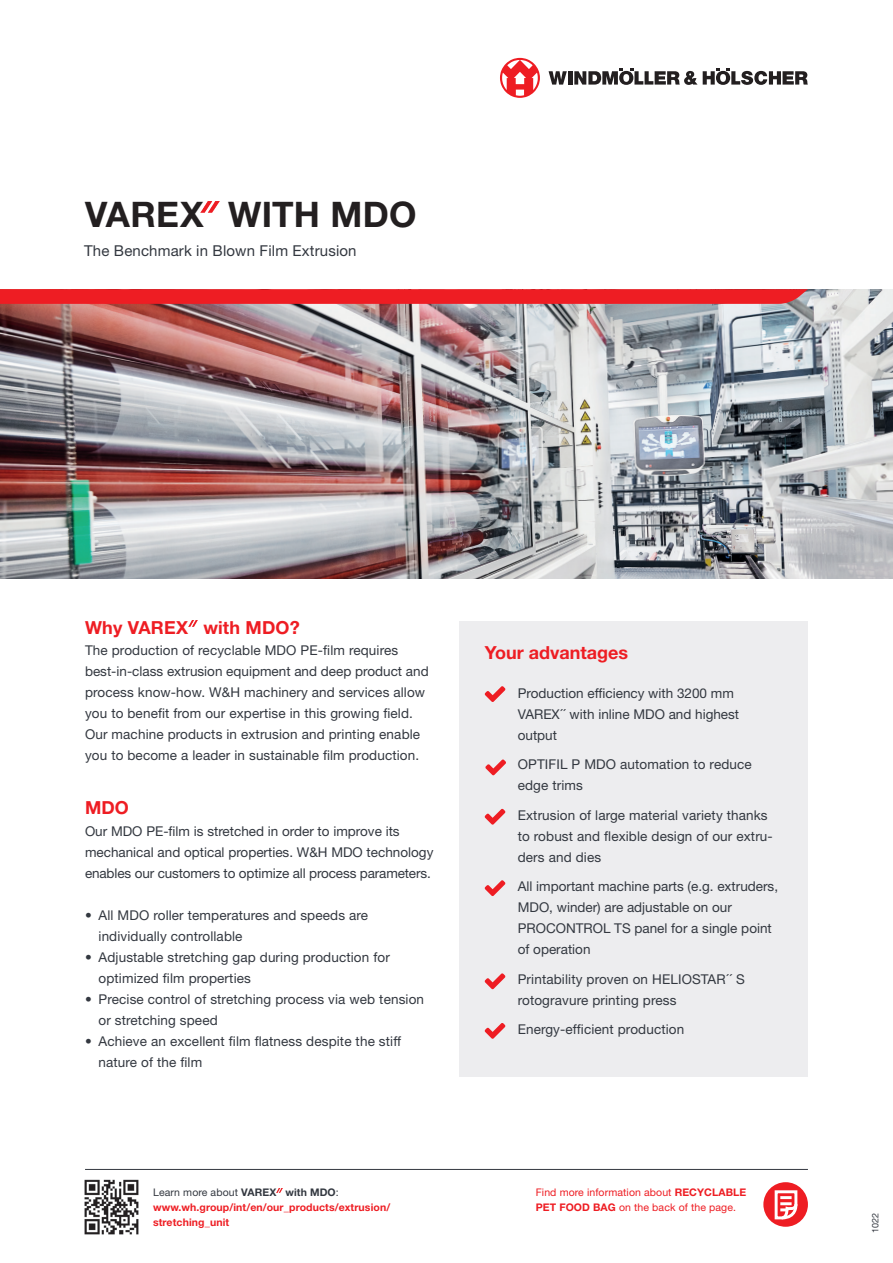
<style>
.page{position:relative;width:893px;height:1263px;background:#fff}
.page>*{position:absolute;margin:0;border:0;box-sizing:border-box;transform-origin:0 0}
.t1{font:700 35.25px "Helvetica Neue LT Std";letter-spacing:.01em;color:#231f20}
.t2{font:700 18px "Helvetica Neue LT Std";color:#ee1d23}
.t3{font:15px "Helvetica Neue LT Std";letter-spacing:.01em;color:#333840}
.t4{font:13.5px/21px "Helvetica Neue LT Std";letter-spacing:.01em;color:#333840}
.t5{font:700 10.5px/15px "Helvetica Neue LT Std";letter-spacing:.01em;color:#ee1d23}
.t6{font:10.5px/15px "Helvetica Neue LT Std";letter-spacing:.01em;color:#ee1d23}
.t7{font:9px "Helvetica Neue LT Std";color:#333840}
.s1{font-weight:400;color:#333840}
.s2{color:#333840}
.s3{font-weight:700}
</style>
<div class="page">
<img style="left:0;top:289px;width:893px;height:289px">
<div style="left:763px;top:1182px;width:45px;height:45px;background:#ee1d23;border-radius:50%"></div>
<svg style="left:774px;top:1190px;width:24px;height:30px"></svg>
<svg style="left:549px;top:71px;width:18px;height:14px"></svg>
<hr style="left:568px;top:71px;width:4px;height:14px;background:#231f20">
<svg style="left:703px;top:68px;width:105px;height:17px"></svg>
<svg style="left:574px;top:68px;width:123px;height:17px"></svg>
<svg style="left:500px;top:58px;width:40px;height:40px"></svg>
<div style="left:459px;top:621px;width:349px;height:455px;background:#ededef"></div>
<svg style="left:485px;top:686px;width:20px;height:16px"></svg>
<svg style="left:188px;top:621px;width:10px;height:5px"></svg>
<svg style="left:277px;top:1189px;width:5px;height:3px"></svg>
<hr style="left:85px;top:1169px;width:723px;height:1px;background:#333840">
<svg style="left:0;top:289px;width:808px;height:15px;background:#eb2126"></svg>
<svg style="left:485px;top:973px;width:20px;height:16px"></svg>
<svg style="left:485px;top:809px;width:20px;height:16px"></svg>
<img style="left:201px;top:202px;width:18px;height:11px">
<svg style="left:485px;top:1023px;width:20px;height:16px"></svg>
<svg style="left:485px;top:880px;width:20px;height:16px"></svg>
<svg style="left:485px;top:759px;width:21px;height:16px"></svg>
<img style="left:84px;top:1179px;width:55px;height:56px">
<h1 class="t1" style="left:85px;top:193px;width:333px">VAREX WITH MDO</h1>
<p class="t3" style="left:84px;top:241px;width:274px">The Benchmark in Blown Film Extrusion</p>
<h2 class="t2" style="left:85px;top:616px;width:216px">Why VAREX with MDO?</h2>
<p class="t4" style="left:85px;top:639px;width:345px">The production of recyclable MDO PE-film requires best-in-class extrusion equipment and deep product and process know-how. W&amp;H machinery and services allow you to benefit from our expertise in this growing field.<br>Our machine products in extrusion and printing enable you to become a leader in sustainable film production.</p>
<h2 class="t2" style="left:85px;top:796px;width:45px">MDO</h2>
<p class="t4" style="left:85px;top:821px;width:350px">Our MDO PE-film is stretched in order to improve its mechanical and optical properties. W&amp;H MDO technology enables our customers to optimize all process parameters.</p>
<p class="t4" style="left:99px;top:905px;width:271px;text-indent:-14px">• All MDO roller temperatures and speeds are individually controllable</p>
<p class="t4" style="left:99px;top:947px;width:293px;text-indent:-14px">• Adjustable stretching gap during production for optimized film properties</p>
<p class="t4" style="left:99px;top:989px;width:327px;text-indent:-14px">• Precise control of stretching process via web tension or stretching speed</p>
<p class="t4" style="left:99px;top:1031px;width:304px;text-indent:-14px">• Achieve an excellent film flatness despite the stiff nature of the film</p>
<h2 class="t2" style="left:485px;top:642px;width:145px">Your advantages</h2>
<p class="t4" style="left:518px;top:682px;width:223px">Production efficiency with 3200 mm<br>VAREX´´ with inline MDO and highest output</p>
<p class="t4" style="left:518px;top:754px;width:236px">OPTIFIL P MDO automation to reduce edge trims</p>
<p class="t4" style="left:518px;top:804px;width:257px">Extrusion of large material variety thanks to robust and flexible design of our extru&shy;ders and dies</p>
<p class="t4" style="left:518px;top:876px;width:262px">All important machine parts (e.g. extruders,<br>MDO, winder) are adjustable on our<br>PROCONTROL TS panel for a single point of operation</p>
<p class="t4" style="left:518px;top:968px;width:229px">Printability proven on HELIOSTAR´´ S rotogravure printing press</p>
<p class="t4" style="left:518px;top:1019px;width:168px">Energy-efficient production</p>
<p class="t5" style="left:153px;top:1184px;width:239px"><span class="s1">Learn more about</span> <span class="s2">VAREX with MDO</span><span class="s1">: </span>www.wh.group/int/en/our_products/extrusion/ stretching_unit</p>
<p class="t6" style="left:536px;top:1185px;width:212px">Find more information about <span class="s3">RECYCLABLE<br>PET FOOD BAG</span> on the back of the page.</p>
<p class="t7" style="left:870px;top:1233px;width:22px;rotate:-90deg">1022</p>
</div>
